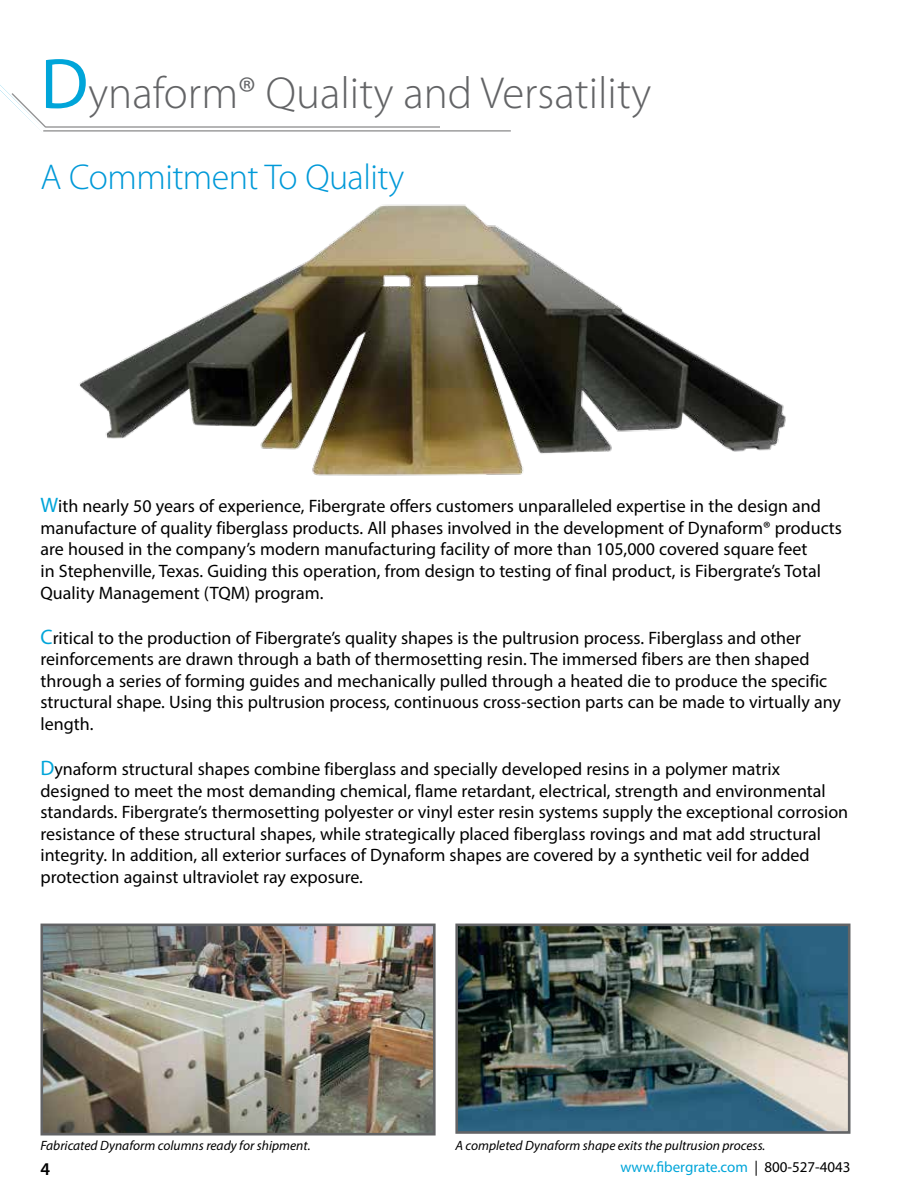
<style>
.page{position:relative;width:918px;height:1188px;background:#fff}
.page>*{position:absolute;margin:0;border:0;box-sizing:border-box;transform-origin:0 0}
.t1{font:300 45px "Myriad Pro";color:#636466}
.t2{font:300 36px "Myriad Pro";letter-spacing:-.015em;color:#0099d8}
.t3{font:18px/21.6px "Myriad Pro";color:#000}
.t4{font:600 18px "Myriad Pro";color:#000}
.t5{font:15px "Myriad Pro";color:#00a5d9}
.t6{font:italic 13.5px "Myriad Pro";color:#000}
.s1{font-weight:400;font-size:72px;color:#00a5d9}
.s2{font-size:21px;color:#00a5d9}
.s3{color:#000}
</style>
<div class="page">
<img style="left:79px;top:204px;width:707px;height:272px">
<img style="left:44px;top:928px;width:388px;height:204px">
<div style="left:40px;top:924px;width:396px;height:212px;border:3px solid #636466"></div>
<img style="left:459px;top:928px;width:388px;height:202px">
<div style="left:455px;top:924px;width:396px;height:210px;border:3px solid #636466"></div>
<hr style="left:43px;top:130px;width:468px;height:2px;background:#949495">
<hr style="left:45px;top:126px;width:395px;height:2px;background:#949495">
<svg style="left:0;top:85px;width:49px;height:47px"></svg>
<h1 class="t1" style="left:40px;top:66px;width:612px"><span class="s1">D</span>ynaform® Quality and Versatility</h1>
<h2 class="t2" style="left:40px;top:155px;width:365px">A Commitment To Quality</h2>
<p class="t3" style="left:40px;top:495px;width:803px"><span class="s2">W</span>ith nearly 50 years of experience, Fibergrate offers customers unparalleled expertise in the design and manufacture of quality fiberglass products. All phases involved in the development of Dynaform® products are housed in the company’s modern manufacturing facility of more than 105,000 covered square feet<br>in Stephenville, Texas. Guiding this operation, from design to testing of final product, is Fibergrate’s Total Quality Management (TQM) program.</p>
<p class="t3" style="left:40px;top:626px;width:802px"><span class="s2">C</span>ritical to the production of Fibergrate’s quality shapes is the pultrusion process. Fiberglass and other reinforcements are drawn through a bath of thermosetting resin. The immersed fibers are then shaped through a series of forming guides and mechanically pulled through a heated die to produce the specific structural shape. Using this pultrusion process, continuous cross-section parts can be made to virtually any length.</p>
<p class="t3" style="left:40px;top:758px;width:809px"><span class="s2">D</span>ynaform structural shapes combine fiberglass and specially developed resins in a polymer matrix designed to meet the most demanding chemical, flame retardant, electrical, strength and environmental standards. Fibergrate’s thermosetting polyester or vinyl ester resin systems supply the exceptional corrosion resistance of these structural shapes, while strategically placed fiberglass rovings and mat add structural integrity. In addition, all exterior surfaces of Dynaform shapes are covered by a synthetic veil for added protection against ultraviolet ray exposure.</p>
<p class="t6" style="left:41px;top:1137px;width:272px">Fabricated Dynaform columns ready for shipment.</p>
<p class="t6" style="left:455px;top:1137px;width:312px">A completed Dynaform shape exits the pultrusion process.</p>
<p class="t4" style="left:40px;top:1157px;width:11px">4</p>
<p class="t5" style="left:620px;top:1158px;width:232px">www.fibergrate.com <span class="s3">| 800-527-4043</span></p>
</div>
